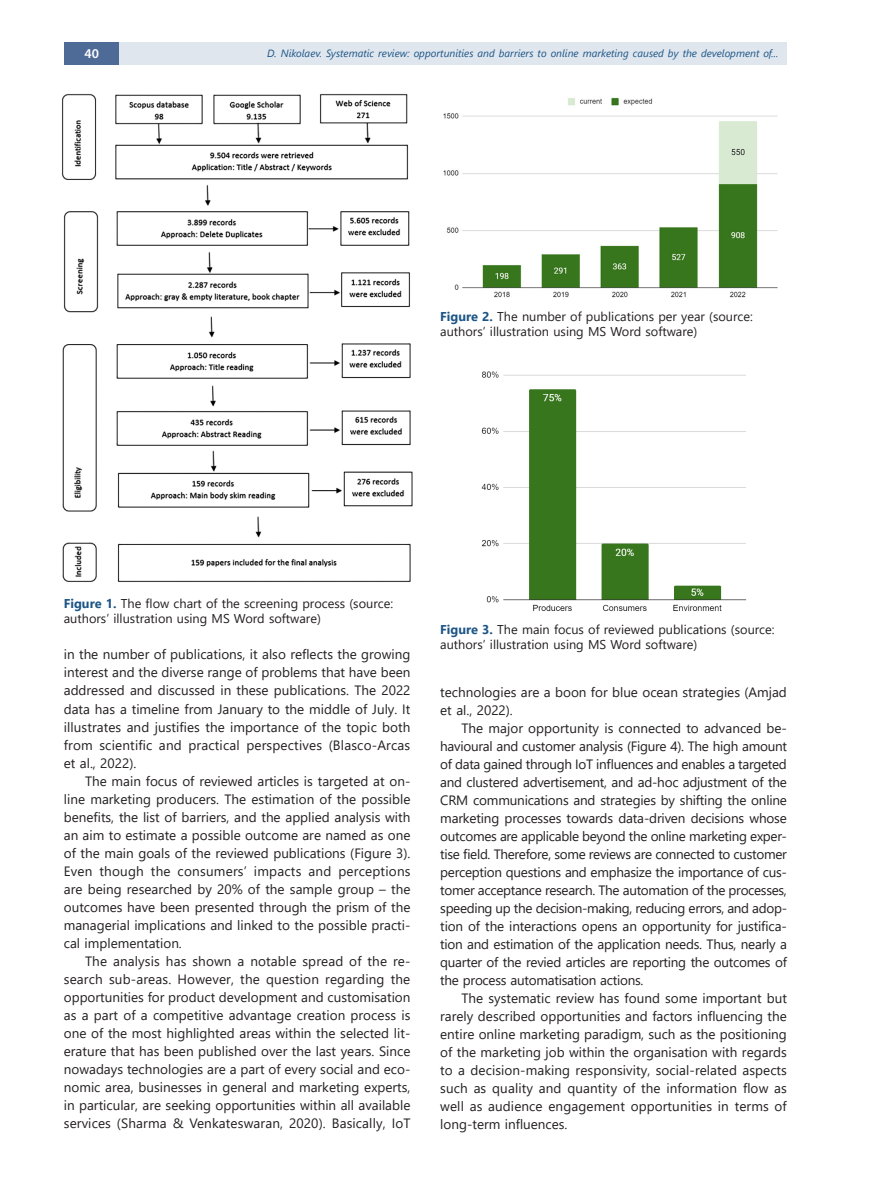
<style>
.page{position:relative;width:872px;height:1191px;background:#fff}
.page>*{position:absolute;margin:0;border:0;box-sizing:border-box;transform-origin:0 0}
.t1{font:13.5px/18px "Segoe UI";color:#231f20;text-align:justify}
.t2{font:600 13.5px "Myriad Pro";color:#fff}
.t3{font:12.75px/15.3px "Segoe UI";color:#231f20}
.t4{font:italic 10.5px "Segoe UI";color:#1c5586}
.s1{font-weight:700;color:#1c5586}
</style>
<div class="page">
<div style="left:64px;top:43px;width:55px;height:22px;background:#4e6b98"></div>
<div style="left:119px;top:43px;width:668px;height:22px;background:#dfe6ee"></div>
<img style="left:62px;top:94px;width:351px;height:489px">
<img style="left:443px;top:97px;width:335px;height:201px">
<img style="left:481px;top:371px;width:266px;height:240px">
<p class="t2" style="left:84px;top:45px;width:16px">40</p>
<p class="t4" style="left:267px;top:43px;width:513px">D. Nikolaev. Systematic review: opportunities and barriers to online marketing caused by the development of...</p>
<p class="t3" style="left:440px;top:307px;width:314px"><span class="s1">Figure 2.</span> The number of publications per year (source: authors’ illustration using MS Word software)</p>
<p class="t3" style="left:64px;top:594px;width:331px"><span class="s1">Figure 1.</span> The flow chart of the screening process (source: authors’ illustration using MS Word software)</p>
<p class="t1" style="left:64px;top:644px;width:348px">in the number of publications, it also reflects the growing interest and the diverse range of problems that have been addressed and discussed in these publications. The 2022 data has a timeline from January to the middle of July. It illustrates and justifies the importance of the topic both from scientific and practical perspectives (Blasco-Arcas et al., 2022).</p>
<p class="t1" style="left:64px;top:770px;width:348px;text-indent:21px">The main focus of reviewed articles is targeted at on&shy;line marketing producers. The estimation of the possible benefits, the list of barriers, and the applied analysis with an aim to estimate a possible outcome are named as one of the main goals of the reviewed publications (Figure 3).<br>Even though the consumers’ impacts and perceptions are being researched by 20% of the sample group – the outcomes have been presented through the prism of the managerial implications and linked to the possible practi&shy;cal implementation.</p>
<p class="t1" style="left:64px;top:950px;width:348px;text-indent:21px">The analysis has shown a notable spread of the re&shy;search sub-areas. However, the question regarding the opportunities for product development and customisation as a part of a competitive advantage creation process is one of the most highlighted areas within the selected lit&shy;erature that has been published over the last years. Since nowadays technologies are a part of every social and eco&shy;nomic area, businesses in general and marketing experts, in particular, are seeking opportunities within all available services (Sharma &amp; Venkateswaran, 2020). Basically, IoT</p>
<p class="t3" style="left:440px;top:620px;width:336px"><span class="s1">Figure 3.</span> The main focus of reviewed publications (source: authors’ illustration using MS Word software)</p>
<p class="t1" style="left:440px;top:682px;width:348px">technologies are a boon for blue ocean strategies (Amjad et al., 2022).</p>
<p class="t1" style="left:440px;top:718px;width:348px;text-indent:21px">The major opportunity is connected to advanced be&shy;havioural and customer analysis (Figure 4). The high amount of data gained through IoT influences and enables a targeted and clustered advertisement, and ad-hoc adjustment of the CRM communications and strategies by shifting the online marketing processes towards data-driven decisions whose outcomes are applicable beyond the online marketing exper&shy;tise field. Therefore, some reviews are connected to customer perception questions and emphasize the importance of cus&shy;tomer acceptance research. The automation of the processes, speeding up the decision-making, reducing errors, and adop&shy;tion of the interactions opens an opportunity for justifica&shy;tion and estimation of the application needs. Thus, nearly a quarter of the revied articles are reporting the outcomes of the process automatisation actions.</p>
<p class="t1" style="left:440px;top:988px;width:348px;text-indent:21px">The systematic review has found some important but rarely described opportunities and factors influencing the entire online marketing paradigm, such as the positioning of the marketing job within the organisation with regards to a decision-making responsivity, social-related aspects such as quality and quantity of the information flow as well as audience engagement opportunities in terms of long-term influences.</p>
</div>
